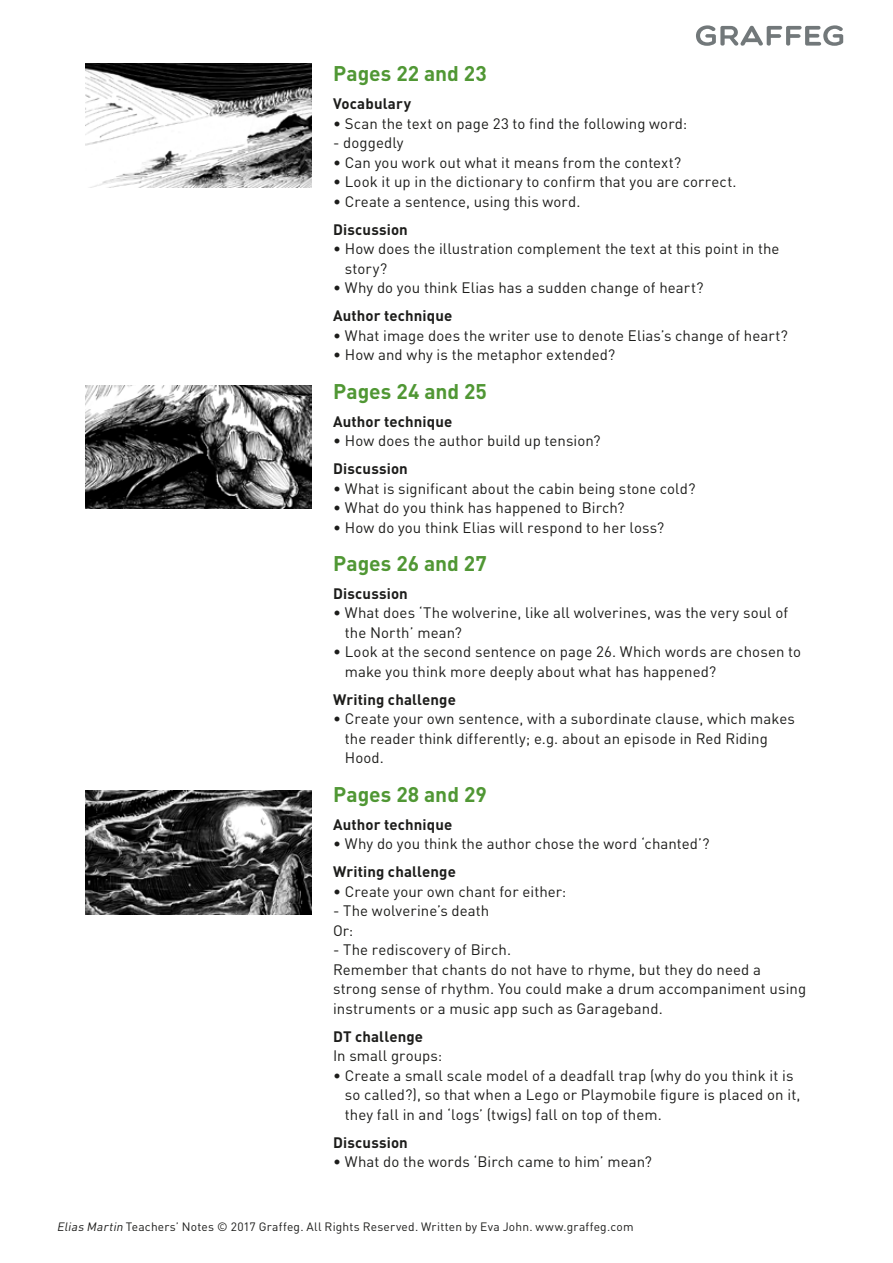
<style>
.page{position:relative;width:893px;height:1263px;background:#fff}
.page>*{position:absolute;margin:0;border:0;box-sizing:border-box;transform-origin:0 0}
.t1{font:700 21px "DIN";color:#509734}
.t2{font:15px/19.5px "DIN";letter-spacing:.005em;color:#1d1d1b}
.t3{font:700 15px "DIN";letter-spacing:.01em;color:#1d1d1b}
.t4{font:12px "DIN";letter-spacing:.015em;color:#1d1d1b}
.s1{font-style:italic}
</style>
<div class="page">
<svg style="left:696px;top:25px;width:148px;height:21px"></svg>
<img style="left:85px;top:386px;width:227px;height:123px">
<img style="left:85px;top:791px;width:227px;height:123px">
<img style="left:85px;top:64px;width:227px;height:123px">
<h1 class="t1" style="left:333px;top:60px;width:155px">Pages 22 and 23</h1>
<p class="t3" style="left:333px;top:94px;width:79px">Vocabulary</p>
<p class="t2" style="left:333px;top:113px;width:356px">• Scan the text on page 23 to find the following word:</p>
<p class="t2" style="left:333px;top:133px;width:72px">- doggedly</p>
<p class="t2" style="left:333px;top:152px;width:350px">• Can you work out what it means from the context?</p>
<p class="t2" style="left:333px;top:172px;width:405px">• Look it up in the dictionary to confirm that you are correct.</p>
<p class="t2" style="left:333px;top:191px;width:249px">• Create a sentence, using this word.</p>
<p class="t3" style="left:333px;top:220px;width:76px">Discussion</p>
<p class="t2" style="left:345px;top:239px;width:436px;text-indent:-12px">• How does the illustration complement the text at this point in the story?</p>
<p class="t2" style="left:333px;top:278px;width:372px">• Why do you think Elias has a sudden change of heart?</p>
<p class="t3" style="left:333px;top:306px;width:121px">Author technique</p>
<p class="t2" style="left:333px;top:325px;width:456px">• What image does the writer use to denote Elias’s change of heart?</p>
<p class="t2" style="left:333px;top:345px;width:284px">• How and why is the metaphor extended?</p>
<h1 class="t1" style="left:333px;top:377px;width:155px">Pages 24 and 25</h1>
<p class="t3" style="left:333px;top:411px;width:121px">Author technique</p>
<p class="t2" style="left:333px;top:431px;width:269px">• How does the author build up tension?</p>
<p class="t3" style="left:333px;top:459px;width:76px">Discussion</p>
<p class="t2" style="left:333px;top:478px;width:364px">• What is significant about the cabin being stone cold?</p>
<p class="t2" style="left:333px;top:498px;width:293px">• What do you think has happened to Birch?</p>
<p class="t2" style="left:333px;top:517px;width:333px">• How do you think Elias will respond to her loss?</p>
<h1 class="t1" style="left:333px;top:549px;width:155px">Pages 26 and 27</h1>
<p class="t3" style="left:333px;top:584px;width:76px">Discussion</p>
<p class="t2" style="left:345px;top:603px;width:445px;text-indent:-12px">• What does ‘The wolverine, like all wolverines, was the very soul of the North’ mean?</p>
<p class="t2" style="left:345px;top:642px;width:458px;text-indent:-12px">• Look at the second sentence on page 26. Which words are chosen to make you think more deeply about what has happened?</p>
<p class="t3" style="left:333px;top:690px;width:124px">Writing challenge</p>
<p class="t2" style="left:345px;top:709px;width:452px;text-indent:-12px">• Create your own sentence, with a subordinate clause, which makes the reader think differently; e.g. about an episode in Red Riding<br>Hood.</p>
<h1 class="t1" style="left:333px;top:780px;width:155px">Pages 28 and 29</h1>
<p class="t3" style="left:333px;top:814px;width:121px">Author technique</p>
<p class="t2" style="left:333px;top:834px;width:378px">• Why do you think the author chose the word ‘chanted’?</p>
<p class="t3" style="left:333px;top:862px;width:124px">Writing challenge</p>
<p class="t2" style="left:333px;top:881px;width:235px">• Create your own chant for either:</p>
<p class="t2" style="left:333px;top:901px;width:158px">- The wolverine’s death<br>Or:</p>
<p class="t2" style="left:333px;top:940px;width:475px">- The rediscovery of Birch.<br>Remember that chants do not have to rhyme, but they do need a strong sense of rhythm. You could make a drum accompaniment using instruments or a music app such as Garageband.</p>
<p class="t3" style="left:333px;top:1026px;width:92px">DT challenge</p>
<p class="t2" style="left:333px;top:1046px;width:111px">In small groups:</p>
<p class="t2" style="left:345px;top:1065px;width:457px;text-indent:-12px">• Create a small scale model of a deadfall trap (why do you think it is so called?), so that when a Lego or Playmobile figure is placed on it, they fall in and ‘logs’ (twigs) fall on top of them.</p>
<p class="t3" style="left:333px;top:1132px;width:76px">Discussion</p>
<p class="t2" style="left:333px;top:1152px;width:320px">• What do the words ‘Birch came to him’ mean?</p>
<p class="t4" style="left:57px;top:1219px;width:578px"><span class="s1">Elias Martin</span> Teachers’ Notes © 2017 Graffeg. All Rights Reserved. Written by Eva John. www.graffeg.com</p>
</div>
